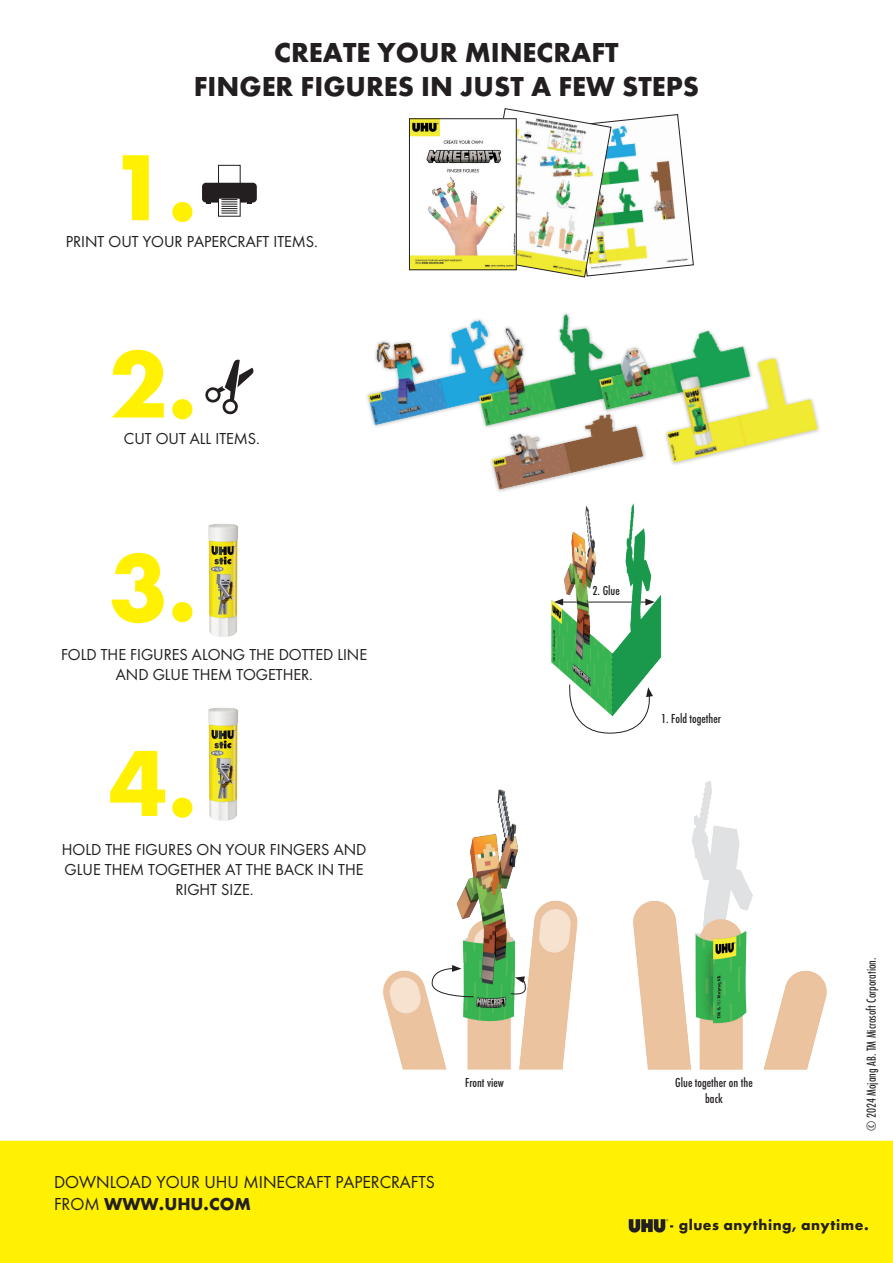
<style>
.page{position:relative;width:893px;height:1263px;background:#fff}
.page>*{position:absolute;margin:0;border:0;box-sizing:border-box;transform-origin:0 0}
.t1{font:700 97.5px/197.2px "Futura TOT Bold";color:#fff101}
.t2{font:700 28.5px/34.2px "Futura TOT Bold";color:#231f20;text-align:center}
.t3{font:18px "Futura TOT Book";color:#231f20}
.t4{font:700 18px "Futura TOT Bold";color:#231f20}
.t5{font:16.5px/19.8px "Futura TOT Book";color:#231f20;text-align:center}
.t6{font:700 15.3px "Futura TOT Bold";letter-spacing:.035em;color:#231f20}
.t7{font:500 13.5px/16.2px "Futura Con TOT";color:#231f20;text-align:center}
.t8{font:13.5px "Futura Con TOT Boo";color:#231f20}
.s1{font-family:"Futura TOT Book";font-weight:400}
</style>
<div class="page">
<svg style="left:478px;top:108px;width:216px;height:169px"></svg>
<img style="left:411px;top:121px;width:103px;height:147px">
<div style="left:409px;top:119px;width:107px;height:151px;border:1px solid #231f20"></div>
<img style="left:208px;top:524px;width:30px;height:113px">
<img style="left:208px;top:707px;width:30px;height:114px">
<svg style="left:205px;top:359px;width:49px;height:55px"></svg>
<div style="left:218px;top:165px;width:23px;height:32px;border:1px solid #231f20"></div>
<div style="left:202px;top:183px;width:55px;height:20px;background:#231f20;border-radius:4px"></div>
<div style="left:218px;top:198px;width:22px;height:18px;background:linear-gradient(to right,#fff,#fff)"></div>
<div style="left:218px;top:198px;width:23px;height:19px;border:1px solid #231f20"></div>
<svg style="left:221px;top:199px;width:16px;height:15px"></svg>
<div style="left:0;top:1141px;width:893px;height:122px;background:#fff101"></div>
<img style="left:625px;top:1212px;width:44px;height:26px">
<img style="left:367px;top:329px;width:91px;height:98px">
<img style="left:458px;top:313px;width:123px;height:95px">
<img style="left:581px;top:326px;width:138px;height:49px">
<img style="left:474px;top:375px;width:174px;height:102px">
<img style="left:648px;top:345px;width:172px;height:120px">
<img style="left:494px;top:477px;width:168px;height:207px">
<svg style="left:569px;top:684px;width:84px;height:50px"></svg>
<img style="left:383px;top:789px;width:175px;height:281px">
<img style="left:558px;top:781px;width:269px;height:289px">
<svg style="left:431px;top:965px;width:43px;height:32px"></svg>
<svg style="left:510px;top:976px;width:16px;height:20px"></svg>
<h2 class="t2" style="left:194px;top:35px;width:507px">CREATE YOUR MINECRAFT<br>FINGER FIGURES IN JUST A FEW STEPS</h2>
<h1 class="t1" style="left:109px;top:87px;width:90px">1.<br>2.</h1>
<p class="t5" style="left:66px;top:231px;width:254px">PRINT OUT YOUR PAPERCRAFT ITEMS.</p>
<p class="t5" style="left:124px;top:429px;width:138px">CUT OUT ALL ITEMS.</p>
<h1 class="t1" style="left:109px;top:488px;width:90px;line-height:195.6px">3.<br>4.</h1>
<p class="t5" style="left:61px;top:644px;width:308px">FOLD THE FIGURES ALONG THE DOTTED LINE<br>AND GLUE THEM TOGETHER.</p>
<p class="t5" style="left:62px;top:840px;width:306px">HOLD THE FIGURES ON YOUR FINGERS AND<br>GLUE THEM TOGETHER AT THE BACK IN THE<br>RIGHT SIZE.</p>
<p class="t3" style="left:54px;top:1171px;width:382px">DOWNLOAD YOUR UHU MINECRAFT PAPERCRAFTS</p>
<p class="t4" style="left:54px;top:1193px;width:198px"><span class="s1">FROM</span> WWW.UHU.COM</p>
<p class="t7" style="left:592px;top:582px;width:29px">2. Glue</p>
<p class="t7" style="left:661px;top:711px;width:61px">1. Fold together</p>
<p class="t7" style="left:465px;top:1074px;width:40px">Front view</p>
<p class="t7" style="left:675px;top:1074px;width:79px">Glue together on the back</p>
<p class="t8" style="left:863px;top:1131px;width:175px;rotate:-90deg">© 2024 Mojang AB. TM Microsoft Corporation.</p>
<p class="t6" style="left:665px;top:1216px;width:205px">– glues anything, anytime.</p>
</div>
